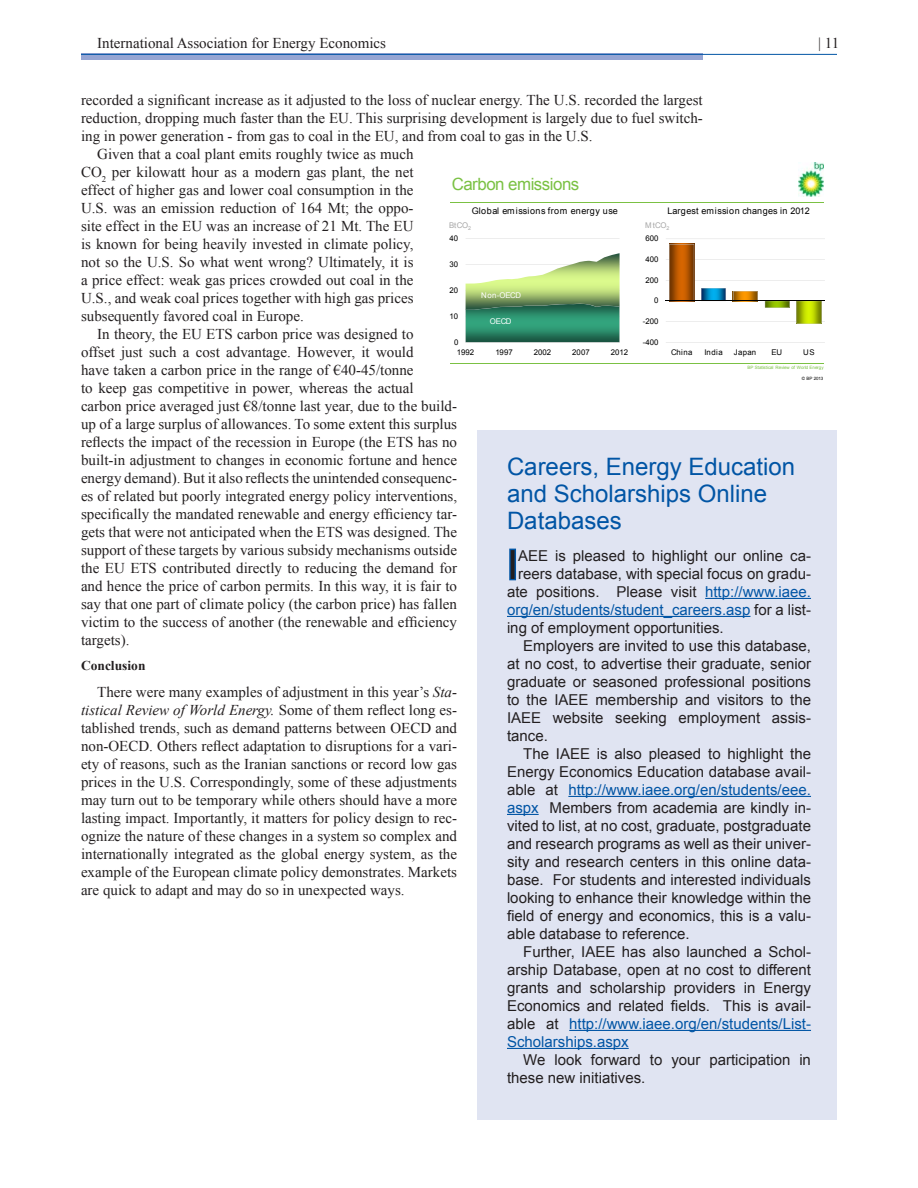
<style>
.page{position:relative;width:918px;height:1188px;background:#fff}
.page>*{position:absolute;margin:0;border:0;box-sizing:border-box;transform-origin:0 0}
.Standard_Paragraph{font:40.2px "Arial";color:#231f20}
.t_headline_blue_larg{font:24px/27px "Arial";color:#0155a5}
.t1{font:16.95px "Arial";letter-spacing:-.03em;color:#7ac143}
.Standard_Paragraph-2{font:15px/18px "Times New Roman";color:#231f20;text-align:justify}
.Standard_Paragraph-3{font:15px/18px "Arial";color:#231f20;text-align:justify}
.Standard_Paragraph-4{font:15px "Arial";color:#0155a5}
.Heading{font:700 13.5px "Times New Roman";color:#231f20}
.t2{font:9px "Arial";letter-spacing:.005em;color:#000}
.t3{font:9px "Arial";letter-spacing:.05em;color:#000}
.t4{font:7.8px "Arial";letter-spacing:-.005em;color:#000}
.t5{font:7.8px "Arial";letter-spacing:-.025em;color:#fff}
.t6{font:7.8px "Arial";letter-spacing:.025em;color:#a6a6a6}
.t7{font:4.5px "Arial";letter-spacing:-.005em;color:#7ac143}
.t8{font:4.5px "Arial";letter-spacing:-.01em;color:#000}
.s1{font-style:italic}
.s2{color:#0155a5}
.s3{color:#231f20}
</style>
<div class="page">
<div style="left:81px;top:54px;width:622px;height:6px;background:#96a5d3"></div>
<hr style="left:81px;top:54px;width:756px;height:1px;background:#0155a5">
<hr style="left:450px;top:202px;width:373px;height:1px;background:#7bc143">
<hr style="left:450px;top:364px;width:373px;height:1px;background:#7bc143">
<img style="left:798px;top:162px;width:25px;height:34px">
<hr style="left:666px;top:342px;width:159px;height:1px;background:#bfbfbf">
<hr style="left:666px;top:321px;width:159px;height:1px;background:#bfbfbf">
<hr style="left:666px;top:280px;width:159px;height:1px;background:#bfbfbf">
<hr style="left:666px;top:259px;width:159px;height:1px;background:#bfbfbf">
<hr style="left:666px;top:239px;width:159px;height:1px;background:#bfbfbf">
<svg style="left:669px;top:244px;width:25px;height:57px"></svg>
<svg style="left:701px;top:288px;width:25px;height:13px"></svg>
<svg style="left:733px;top:291px;width:25px;height:10px"></svg>
<svg style="left:765px;top:302px;width:25px;height:6px"></svg>
<svg style="left:797px;top:302px;width:25px;height:21px"></svg>
<hr style="left:666px;top:301px;width:159px;height:1px;background:#000">
<hr style="left:466px;top:342px;width:154px;height:1px;background:#bfbfbf">
<hr style="left:466px;top:239px;width:154px;height:1px;background:#bfbfbf">
<svg style="left:466px;top:310px;width:154px;height:32px;background:#2a8868"></svg>
<img style="left:466px;top:253px;width:154px;height:57px">
<div style="left:477px;top:431px;width:360px;height:689px;background:#e0e4f2"></div>
<hr style="left:705px;top:598px;width:106px;height:1px;background:#0155a5">
<hr style="left:507px;top:616px;width:243px;height:1px;background:#0155a5">
<hr style="left:568px;top:796px;width:243px;height:1px;background:#0155a5">
<hr style="left:507px;top:814px;width:32px;height:1px;background:#0155a5">
<hr style="left:569px;top:1030px;width:242px;height:1px;background:#0155a5">
<hr style="left:507px;top:1048px;width:122px;height:1px;background:#0155a5">
<div style="left:509px;top:549px;width:7px;height:31px;border:3px solid #0155a5"></div>
<p class="Standard_Paragraph-2" style="left:97px;top:34px;width:290px">International Association for Energy Economics</p>
<p class="Standard_Paragraph-2" style="left:818px;top:34px;width:23px">| 11</p>
<p class="Standard_Paragraph-2" style="left:81px;top:91px;width:623px">recorded a significant increase as it adjusted to the loss of nuclear energy. The U.S. recorded the largest reduction, dropping much faster than the EU. This surprising development is largely due to fuel switch&shy;ing in power generation - from gas to coal in the EU, and from coal to gas in the U.S.</p>
<p class="Standard_Paragraph-2" style="left:81px;top:145px;width:334px;text-indent:16px">Given that a coal plant emits roughly twice as much CO<sub>2</sub> per kilowatt hour as a modern gas plant, the net effect of higher gas and lower coal consumption in the U.S. was an emission reduction of 164 Mt; the oppo&shy;site effect in the EU was an increase of 21 Mt. The EU is known for being heavily invested in climate policy, not so the U.S. So what went wrong? Ultimately, it is a price effect: weak gas prices crowded out coal in the U.S., and weak coal prices together with high gas prices subsequently favored coal in Europe.</p>
<p class="Standard_Paragraph-2" style="left:81px;top:325px;width:378px;text-align:left;text-indent:16px">In theory, the EU ETS carbon price was designed to<br>offset just such a cost advantage. However, it would<br>have taken a carbon price in the range of €40-45/tonne<br>to keep gas competitive in power, whereas the actual carbon price averaged just €8/tonne last year, due to the build&shy;up of a large surplus of allowances. To some extent this surplus reflects the impact of the recession in Europe (the ETS has no built-in adjustment to changes in economic fortune and hence energy demand). But it also reflects the unintended consequenc&shy;es of related but poorly integrated energy policy interventions, specifically the mandated renewable and energy efficiency tar&shy;gets that were not anticipated when the ETS was designed. The support of these targets by various subsidy mechanisms outside the EU ETS contributed directly to reducing the demand for and hence the price of carbon permits. In this way, it is fair to say that one part of climate policy (the carbon price) has fallen victim to the success of another (the renewable and efficiency targets).</p>
<p class="Heading" style="left:81px;top:656px;width:66px">Conclusion</p>
<p class="Standard_Paragraph-2" style="left:81px;top:682px;width:378px;text-indent:16px">There were many examples of adjustment in this year’s <span class="s1">Sta&shy;tistical Review of World Energy.</span> Some of them reflect long es&shy;tablished trends, such as demand patterns between OECD and non-OECD. Others reflect adaptation to disruptions for a vari&shy;ety of reasons, such as the Iranian sanctions or record low gas prices in the U.S. Correspondingly, some of these adjustments may turn out to be temporary while others should have a more lasting impact. Importantly, it matters for policy design to rec&shy;ognize the nature of these changes in a system so complex and internationally integrated as the global energy system, as the example of the European climate policy demonstrates. Markets are quick to adapt and may do so in unexpected ways.</p>
<p class="t1" style="left:452px;top:173px;width:129px">Carbon emissions</p>
<p class="t3" style="left:472px;top:205px;width:148px">Global emissions from energy use</p>
<p class="t2" style="left:667px;top:205px;width:144px">Largest emission changes in 2012</p>
<p class="t6" style="left:645px;top:220px;width:26px">MtCO<sub>2</sub></p>
<p class="t6" style="left:449px;top:220px;width:24px">BtCO<sub>2</sub></p>
<p class="t4" style="left:646px;top:233px;width:15px">600</p>
<p class="t4" style="left:450px;top:233px;width:10px">40</p>
<p class="t4" style="left:646px;top:254px;width:15px">400</p>
<p class="t4" style="left:450px;top:259px;width:10px">30</p>
<p class="t4" style="left:646px;top:275px;width:15px">200</p>
<p class="t4" style="left:450px;top:285px;width:10px">20</p>
<p class="t5" style="left:481px;top:290px;width:41px">Non-OECD</p>
<p class="t4" style="left:654px;top:295px;width:6px">0</p>
<p class="t4" style="left:450px;top:311px;width:10px">10</p>
<p class="t5" style="left:490px;top:316px;width:23px">OECD</p>
<p class="t4" style="left:643px;top:316px;width:17px">-200</p>
<p class="t4" style="left:454px;top:337px;width:6px">0</p>
<p class="t4" style="left:643px;top:337px;width:17px">-400</p>
<p class="t4" style="left:457px;top:347px;width:19px">1992</p>
<p class="t4" style="left:495px;top:347px;width:19px">1997</p>
<p class="t4" style="left:534px;top:347px;width:19px">2002</p>
<p class="t4" style="left:572px;top:347px;width:19px">2007</p>
<p class="t4" style="left:611px;top:347px;width:19px">2012</p>
<p class="t4" style="left:671px;top:347px;width:23px">China</p>
<p class="t4" style="left:704px;top:347px;width:20px">India</p>
<p class="t4" style="left:734px;top:347px;width:24px">Japan</p>
<p class="t4" style="left:772px;top:347px;width:12px">EU</p>
<p class="t4" style="left:803px;top:347px;width:13px">US</p>
<p class="t7" style="left:748px;top:365px;width:77px">BP Statistical Review of World Energy</p>
<p class="t8" style="left:802px;top:376px;width:23px">© BP 2013</p>
<p class="t_headline_blue_larg" style="left:507px;top:454px;width:290px">Careers, Energy Education and Scholarships Online<br>Databases</p>
<p class="Standard_Paragraph" style="left:507px;top:538px;width:13px">I</p>
<p class="Standard_Paragraph-3" style="left:518px;top:547px;width:294px">AEE is pleased to highlight our online ca-</p>
<p class="Standard_Paragraph-3" style="left:518px;top:565px;width:294px">reers database, with special focus on gradu-</p>
<p class="Standard_Paragraph-3" style="left:507px;top:583px;width:306px">ate positions. Please visit <span class="s2">http://www.iaee.</span></p>
<p class="Standard_Paragraph-4" style="left:507px;top:600px;width:306px">org/en/students/student_careers.asp <span class="s3">for a list-</span></p>
<p class="Standard_Paragraph-3" style="left:507px;top:619px;width:218px">ing of employment opportunities.</p>
<p class="Standard_Paragraph-3" style="left:507px;top:637px;width:306px;text-indent:16px">Employers are invited to use this database, at no cost, to advertise their graduate, senior graduate or seasoned professional positions to the IAEE membership and visitors to the IAEE website seeking employment assis&shy;tance.</p>
<p class="Standard_Paragraph-3" style="left:507px;top:745px;width:306px;text-indent:16px">The IAEE is also pleased to highlight the Energy Economics Education database avail&shy;able at <span class="s2">http://www.iaee.org/en/students/eee. aspx</span> Members from academia are kindly in&shy;vited to list, at no cost, graduate, postgraduate and research programs as well as their univer&shy;sity and research centers in this online data&shy;base. For students and interested individuals looking to enhance their knowledge within the field of energy and economics, this is a valu&shy;able database to reference.</p>
<p class="Standard_Paragraph-3" style="left:507px;top:943px;width:306px;text-indent:16px">Further, IAEE has also launched a Schol&shy;arship Database, open at no cost to different grants and scholarship providers in Energy Economics and related fields. This is avail&shy;able at <span class="s2">http://www.iaee.org/en/students/List-Scholarships.aspx</span></p>
<p class="Standard_Paragraph-3" style="left:507px;top:1051px;width:306px;text-indent:16px">We look forward to your participation in these new initiatives.</p>
</div>
